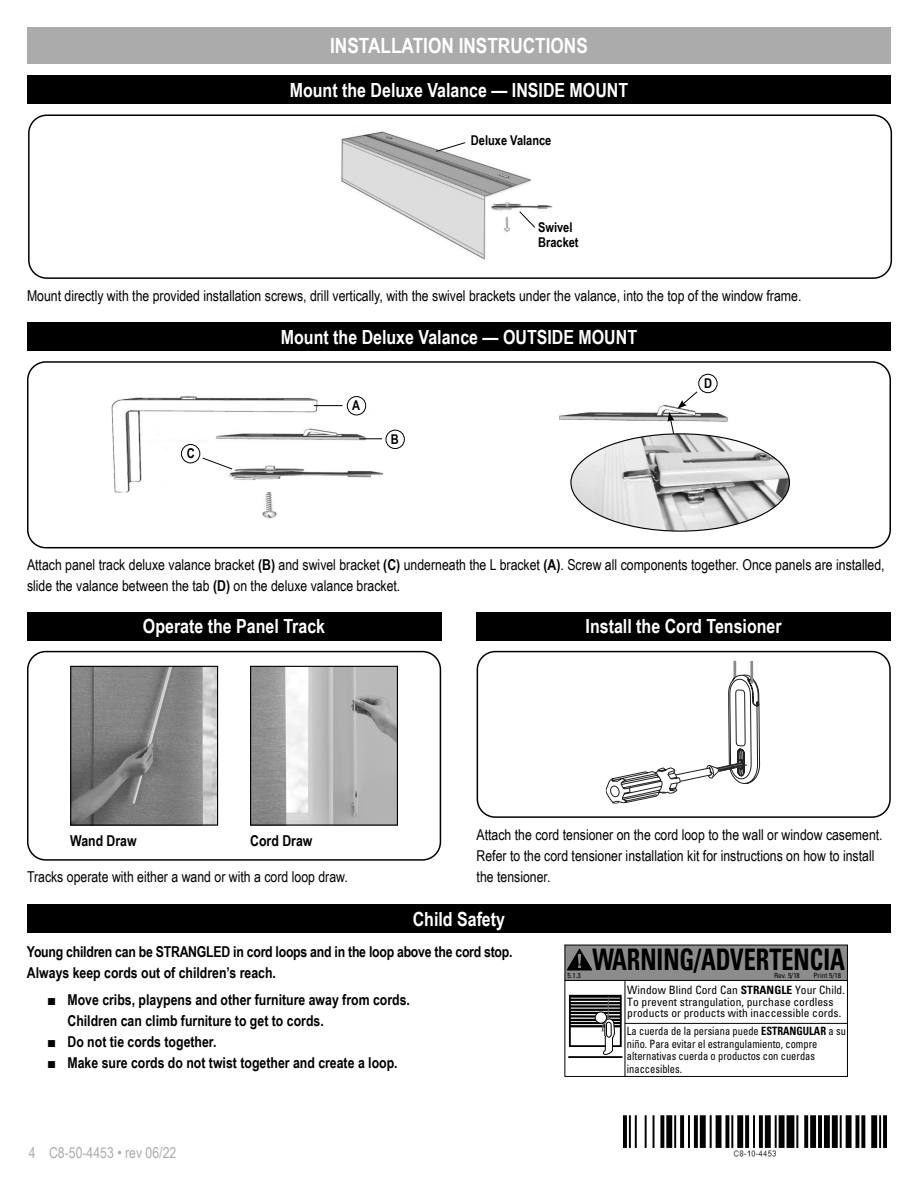
<style>
.page{position:relative;width:918px;height:1188px;background:#fff}
.page>*{position:absolute;margin:0;border:0;box-sizing:border-box;transform-origin:0 0}
.t1{font:700 condensed 29.7px "Univers";color:#000;scale:.82 1}
.t2{font:700 21px "Arial Narrow";color:#fff}
.t3{font:700 19.5px "Arial Narrow";color:#fff}
.t4{font:15px/21px "Arial Narrow";color:#000}
.t5{font:700 15px/21px "Arial Narrow";color:#000}
.t6{font:15px "Arial Narrow";color:#acacac}
.t7{font:700 13.5px/15px "Arial Narrow";color:#000}
.t8{font:condensed 11.4px/12.6px "Univers";color:#000;scale:.91 1}
.t9{font:condensed 11.4px/11.7px "Univers";color:#000}
.t10{font:condensed 7.2px "Univers";color:#000}
.s1{font-weight:700}
.s2{font-family:"Arial"}
</style>
<div class="page">
<div style="left:27px;top:27px;width:864px;height:36px;background:#ababab"></div>
<div style="left:27px;top:76px;width:864px;height:28px;background:#000"></div>
<div style="left:28px;top:114px;width:864px;height:165px;border:2px solid #000;border-radius:18px"></div>
<img style="left:623px;top:1115px;width:264px;height:42px">
<div style="left:27px;top:904px;width:864px;height:29px;background:#000"></div>
<div style="left:27px;top:361px;width:864px;height:187px;border:2px solid #000;border-radius:18px"></div>
<div style="left:27px;top:322px;width:864px;height:29px;background:#000"></div>
<div style="left:27px;top:651px;width:414px;height:210px;border:2px solid #000;border-radius:18px"></div>
<div style="left:27px;top:612px;width:414px;height:28px;background:#000"></div>
<div style="left:477px;top:651px;width:414px;height:167px;border:2px solid #000;border-radius:18px"></div>
<div style="left:477px;top:612px;width:414px;height:28px;background:#000"></div>
<svg style="left:565px;top:945px;width:283px;height:132px"></svg>
<img style="left:341px;top:131px;width:212px;height:130px">
<svg style="left:519px;top:211px;width:17px;height:17px"></svg>
<svg style="left:435px;top:142px;width:31px;height:10px"></svg>
<svg style="left:606px;top:660px;width:154px;height:144px"></svg>
<img style="left:111px;top:396px;width:280px;height:123px">
<svg style="left:202px;top:457px;width:31px;height:13px"></svg>
<svg style="left:314px;top:405px;width:29px;height:1px"></svg>
<svg style="left:359px;top:438px;width:23px;height:1px"></svg>
<img style="left:559px;top:405px;width:169px;height:17px">
<svg style="left:668px;top:391px;width:30px;height:43px"></svg>
<img style="left:572px;top:434px;width:217px;height:97px">
<img style="left:72px;top:668px;width:144px;height:156px">
<div style="left:70px;top:666px;width:148px;height:160px;border:1px solid #000"></div>
<img style="left:252px;top:668px;width:144px;height:156px">
<div style="left:250px;top:666px;width:148px;height:160px;border:1px solid #000"></div>
<div style="left:347px;top:397px;width:19px;height:18px;background:#fff;border-radius:50%"></div>
<div style="left:347px;top:396px;width:19px;height:19px;border:1px solid #000;border-radius:50%"></div>
<div style="left:386px;top:430px;width:18px;height:19px;background:#fff;border-radius:50%"></div>
<div style="left:386px;top:430px;width:19px;height:19px;border:1px solid #000;border-radius:50%"></div>
<div style="left:181px;top:444px;width:19px;height:19px;background:#fff;border-radius:50%"></div>
<div style="left:181px;top:444px;width:19px;height:19px;border:1px solid #000;border-radius:50%"></div>
<div style="left:699px;top:374px;width:18px;height:19px;border:1px solid #000;border-radius:50%"></div>
<h2 class="t2" style="left:330px;top:29px;width:259px">INSTALLATION INSTRUCTIONS</h2>
<h3 class="t3" style="left:290px;top:75px;width:340px">Mount the Deluxe Valance — INSIDE MOUNT</h3>
<p class="t7" style="left:471px;top:133px;width:82px">Deluxe Valance</p>
<p class="t7" style="left:538px;top:219px;width:42px">Swivel<br>Bracket</p>
<p class="t4" style="left:27px;top:285px;width:776px">Mount directly with the provided installation screws, drill vertically, with the swivel brackets under the valance, into the top of the window frame.</p>
<p class="t7" style="left:187px;top:445px;width:9px">C</p>
<h3 class="t3" style="left:281px;top:322px;width:358px">Mount the Deluxe Valance — OUTSIDE MOUNT</h3>
<p class="t7" style="left:352px;top:397px;width:9px">A</p>
<p class="t7" style="left:391px;top:431px;width:9px">B</p>
<p class="t7" style="left:704px;top:375px;width:9px">D</p>
<p class="t4" style="left:27px;top:554px;width:859px">Attach panel track deluxe valance bracket <span class="s1">(B)</span> and swivel bracket <span class="s1">(C)</span> underneath the L bracket <span class="s1">(A)</span>. Screw all components together. Once panels are installed, slide the valance between the tab <span class="s1">(D)</span> on the deluxe valance bracket.</p>
<h3 class="t3" style="left:143px;top:612px;width:184px">Operate the Panel Track</h3>
<h3 class="t3" style="left:586px;top:612px;width:198px">Install the Cord Tensioner</h3>
<p class="t5" style="left:70px;top:829px;width:68px">Wand Draw</p>
<p class="t5" style="left:250px;top:829px;width:64px">Cord Draw</p>
<p class="t4" style="left:27px;top:865px;width:322px">Tracks operate with either a wand or with a cord loop draw.</p>
<p class="t4" style="left:477px;top:823px;width:408px">Attach the cord tensioner on the cord loop to the wall or window casement.<br>Refer to the cord tensioner installation kit for instructions on how to install the tensioner.</p>
<h3 class="t3" style="left:413px;top:904px;width:94px">Child Safety</h3>
<p class="t5" style="left:27px;top:941px;width:487px">Young children can be STRANGLED in cord loops and in the loop above the cord stop.<br>Always keep cords out of children’s reach.</p>
<p class="t5" style="left:67px;top:989px;width:344px;text-indent:-20px"><span class="s2">■</span> Move cribs, playpens and other furniture away from cords.<br>Children can climb furniture to get to cords.</p>
<p class="t5" style="left:47px;top:1031px;width:171px"><span class="s2">■</span> Do not tie cords together.</p>
<p class="t5" style="left:47px;top:1052px;width:352px"><span class="s2">■</span> Make sure cords do not twist together and create a loop.</p>
<p class="t6" style="left:29px;top:1142px;width:149px">4 C8-50-4453 • rev 06/22</p>
<p class="t10" style="left:568px;top:971px;width:15px">5.1.3</p>
<h1 class="t1" style="left:592px;top:942px;width:309px">WARNING/ADVERTENCIA</h1>
<p class="t10" style="left:774px;top:971px;width:27px">Rev. 5/18</p>
<p class="t10" style="left:814px;top:971px;width:29px">Print 5/18</p>
<p class="t9" style="left:627px;top:984px;width:219px">Window Blind Cord Can <span class="s1">STRANGLE</span> Your Child.<br>To prevent strangulation, purchase cordless products or products with inaccessible cords.</p>
<p class="t8" style="left:627px;top:1024px;width:242px">La cuerda de la persiana puede <span class="s1">ESTRANGULAR</span> a su niño. Para evitar el estrangulamiento, compre alternativas cuerda o productos con cuerdas inaccesibles.</p>
</div>
